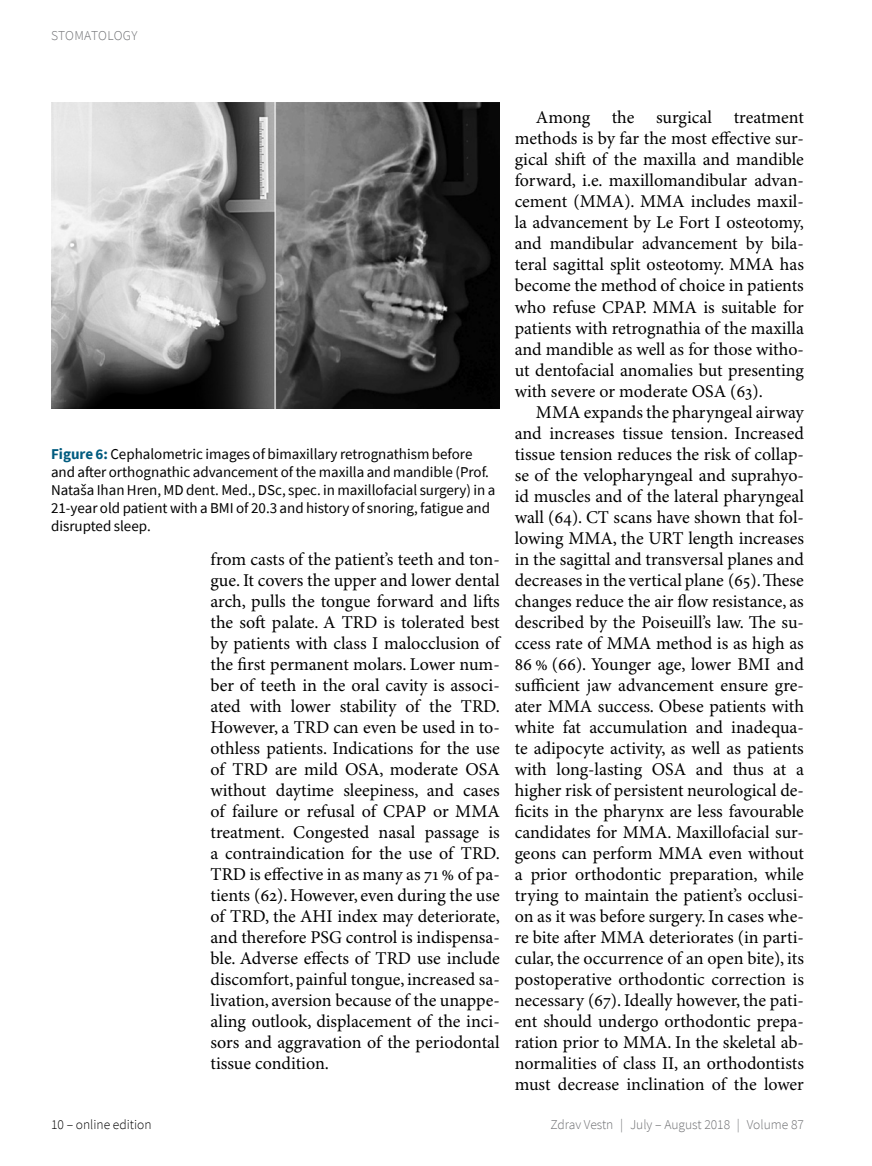
<style>
.page{position:relative;width:872px;height:1166px;background:#fff}
.page>*{position:absolute;margin:0;border:0;box-sizing:border-box;transform-origin:0 0}
.t1{font:18px/21px "Minion Pro";color:#000;text-align:justify}
.t2{font:15px/18px "Source Sans Pro";color:#000}
.t3{font:300 13.5px "Source Sans Pro";color:#6d6e71}
.t4{font:300 13.5px "Source Sans Pro";color:#000}
.s1{font-weight:700;color:#005b7f}
</style>
<div class="page">
<img style="left:51px;top:102px;width:449px;height:306px">
<p class="t3" style="left:51px;top:27px;width:88px">Stom atology</p>
<p class="t2" style="left:51px;top:445px;width:446px"><span class="s1">Figure 6:</span> Cephalometric images of bimaxillary retrognathism before and after orthognathic advancement of the maxilla and mandible (Prof.<br>Nataša Ihan Hren, MD dent. Med., DSc, spec. in maxillofacial surgery) in a 21-year old patient with a BMI of 20.3 and history of snoring, fatigue and disrupted sleep.</p>
<p class="t1" style="left:210px;top:549px;width:291px">from casts of the patient’s teeth and ton&shy;gue. It covers the upper and lower dental arch, pulls the tongue forward and lifts the soft palate. A TRD is tolerated best by patients with class I malocclusion of the first permanent molars. Lower num&shy;ber of teeth in the oral cavity is associ&shy;ated with lower stability of the TRD.<br>However, a TRD can even be used in to&shy;othless patients. Indications for the use of TRD are mild OSA, moderate OSA without daytime sleepiness, and cases of failure or refusal of CPAP or MMA treatment. Congested nasal passage is a contraindication for the use of TRD.<br>TRD is effective in as many as 71 % of pa&shy;tients (62). However, even during the use of TRD, the AHI index may deteriorate, and therefore PSG control is indispensa&shy;ble. Adverse effects of TRD use include discomfort, painful tongue, increased sa&shy;livation, aversion because of the unappe&shy;aling outlook, displacement of the inci&shy;sors and aggravation of the periodontal tissue condition.</p>
<p class="t1" style="left:514px;top:108px;width:291px;text-indent:21px">Among the surgical treatment methods is by far the most effective sur&shy;gical shift of the maxilla and mandible forward, i.e. maxillomandibular advan&shy;cement (MMA). MMA includes maxil&shy;la advancement by Le Fort I osteotomy, and mandibular advancement by bila&shy;teral sagittal split osteotomy. MMA has become the method of choice in patients who refuse CPAP. MMA is suitable for patients with retrognathia of the maxilla and mandible as well as for those witho&shy;ut dentofacial anomalies but presenting with severe or moderate OSA (63).</p>
<p class="t1" style="left:514px;top:402px;width:291px;text-indent:21px">MMA expands the pharyngeal airway and increases tissue tension. Increased tissue tension reduces the risk of collap&shy;se of the velopharyngeal and suprahyo&shy;id muscles and of the lateral pharyngeal wall (64). CT scans have shown that fol&shy;lowing MMA, the URT length increases in the sagittal and transversal planes and decreases in the vertical plane (65). These changes reduce the air flow resistance, as described by the Poiseuill’s law. The su&shy;ccess rate of MMA method is as high as 86 % (66). Younger age, lower BMI and sufficient jaw advancement ensure gre&shy;ater MMA success. Obese patients with white fat accumulation and inadequa&shy;te adipocyte activity, as well as patients with long-lasting OSA and thus at a higher risk of persistent neurological de&shy;ficits in the pharynx are less favourable candidates for MMA. Maxillofacial sur&shy;geons can perform MMA even without a prior orthodontic preparation, while trying to maintain the patient’s occlusi&shy;on as it was before surgery. In cases whe&shy;re bite after MMA deteriorates (in parti&shy;cular, the occurrence of an open bite), its postoperative orthodontic correction is necessary (67). Ideally however, the pati&shy;ent should undergo orthodontic prepa&shy;ration prior to MMA. In the skeletal ab&shy;normalities of class II, an orthodontists must decrease inclination of the lower</p>
<p class="t4" style="left:51px;top:1116px;width:102px">10 – online edition</p>
<p class="t3" style="left:550px;top:1116px;width:255px">Zdrav Vestn | July – August 2018 | Volume 87</p>
</div>
